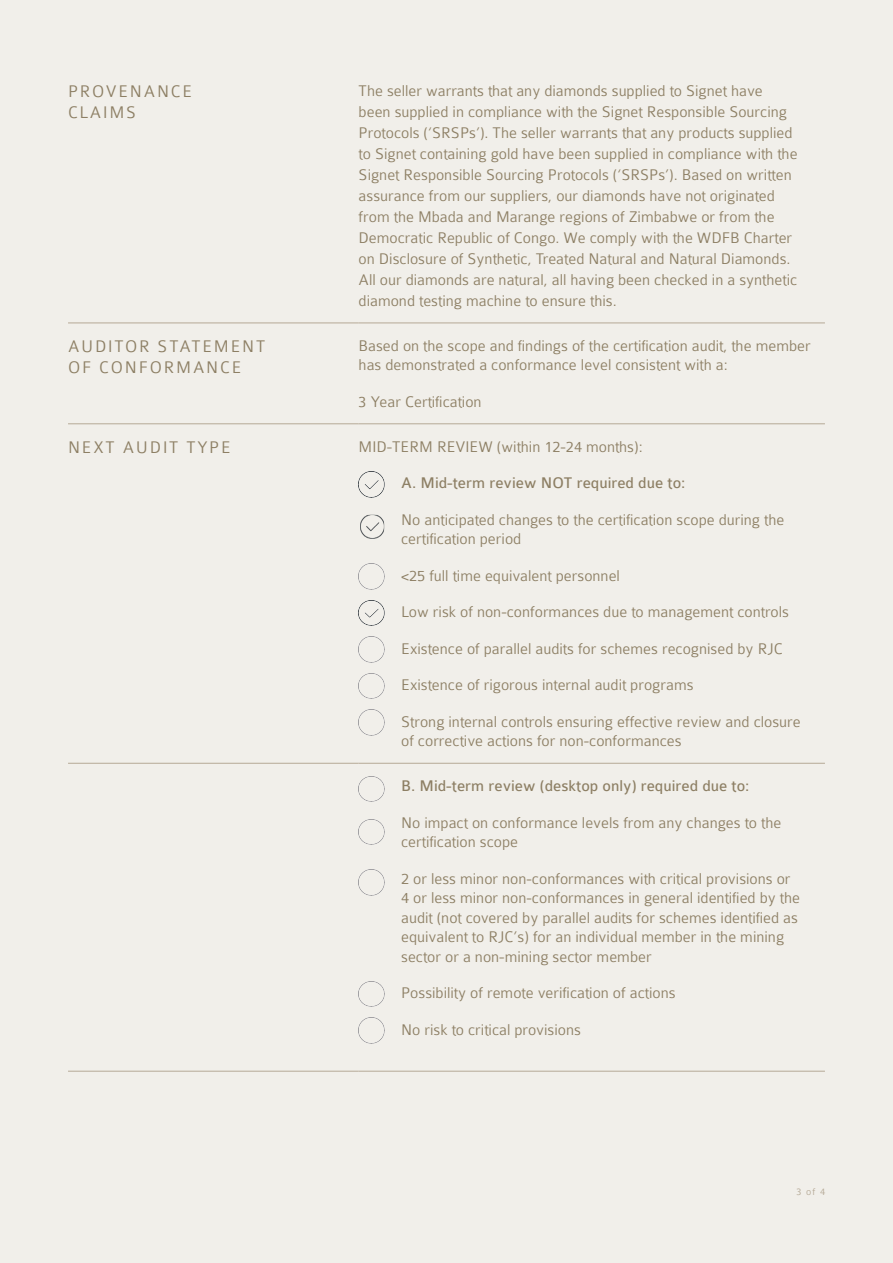
<style>
.page{position:relative;width:893px;height:1263px;background:#f1efea}
.page>*{position:absolute;margin:0;border:0;box-sizing:border-box;transform-origin:0 0}
.t1{font:300 18px/21px "Colaborate";letter-spacing:.1em;color:#8d7f64}
.t2{font:300 16.5px/21px "Colaborate";color:#8d7f64}
.t3{font:16.5px "Colaborate";color:#8d7f64}
.t4{font:300 10.5px "Colaborate";color:#b5a996}
</style>
<div class="page">
<hr style="left:68px;top:323px;width:291px;height:1px;background:#b5a996">
<hr style="left:359px;top:323px;width:466px;height:1px;background:#b5a996">
<hr style="left:68px;top:423px;width:291px;height:1px;background:#b5a996">
<hr style="left:359px;top:423px;width:466px;height:1px;background:#b5a996">
<hr style="left:68px;top:763px;width:291px;height:1px;background:#b5a996">
<hr style="left:359px;top:763px;width:466px;height:1px;background:#b5a996">
<hr style="left:68px;top:1071px;width:291px;height:1px;background:#b5a996">
<hr style="left:359px;top:1071px;width:466px;height:1px;background:#b5a996">
<img style="left:359px;top:472px;width:25px;height:25px">
<img style="left:360px;top:515px;width:24px;height:24px">
<img style="left:359px;top:564px;width:25px;height:25px">
<img style="left:359px;top:600px;width:25px;height:26px">
<img style="left:359px;top:637px;width:25px;height:25px">
<img style="left:359px;top:673px;width:25px;height:26px">
<img style="left:359px;top:710px;width:25px;height:25px">
<img style="left:359px;top:776px;width:25px;height:26px">
<img style="left:359px;top:819px;width:25px;height:26px">
<img style="left:359px;top:870px;width:25px;height:25px">
<img style="left:359px;top:981px;width:25px;height:26px">
<img style="left:359px;top:1018px;width:25px;height:25px">
<p class="t1" style="left:68px;top:81px;width:126px">PROVENANCE<br>CLAIMS</p>
<p class="t2" style="left:359px;top:80px;width:440px">The seller warrants that any diamonds supplied to Signet have been supplied in compliance with the Signet Responsible Sourcing Protocols (‘SRSPs’). The seller warrants that any products supplied to Signet containing gold have been supplied in compliance with the Signet Responsible Sourcing Protocols (‘SRSPs’). Based on written assurance from our suppliers, our diamonds have not originated from the Mbada and Marange regions of Zimbabwe or from the Democratic Republic of Congo. We comply with the WDFB Charter on Disclosure of Synthetic, Treated Natural and Natural Diamonds.<br>All our diamonds are natural, all having been checked in a synthetic diamond testing machine to ensure this.</p>
<p class="t1" style="left:68px;top:336px;width:199px">AUDITOR STATEMENT<br>OF CONFORMANCE</p>
<p class="t2" style="left:359px;top:336px;width:454px;line-height:19.5px">Based on the scope and findings of the certification audit, the member has demonstrated a conformance level consistent with a:</p>
<p class="t2" style="left:359px;top:391px;width:124px">3 Year Certification</p>
<p class="t1" style="left:68px;top:436px;width:164px">NEXT AUDIT TYPE</p>
<p class="t2" style="left:359px;top:436px;width:286px">MID-TERM REVIEW (within 12-24 months):</p>
<p class="t3" style="left:401px;top:474px;width:286px">A. Mid-term review NOT required due to:</p>
<p class="t2" style="left:401px;top:510px;width:385px;line-height:19.5px">No anticipated changes to the certification scope during the certification period</p>
<p class="t2" style="left:401px;top:565px;width:220px">&lt;25 full time equivalent personnel</p>
<p class="t2" style="left:401px;top:601px;width:389px">Low risk of non-conformances due to management controls</p>
<p class="t2" style="left:401px;top:638px;width:383px">Existence of parallel audits for schemes recognised by RJC</p>
<p class="t2" style="left:401px;top:674px;width:294px">Existence of rigorous internal audit programs</p>
<p class="t2" style="left:401px;top:712px;width:401px;line-height:19.5px">Strong internal controls ensuring effective review and closure of corrective actions for non-conformances</p>
<p class="t3" style="left:401px;top:777px;width:350px">B. Mid-term review (desktop only) required due to:</p>
<p class="t2" style="left:401px;top:813px;width:382px;line-height:19.5px">No impact on conformance levels from any changes to the certification scope</p>
<p class="t2" style="left:401px;top:869px;width:400px;line-height:19.5px">2 or less minor non-conformances with critical provisions or 4 or less minor non-conformances in general identified by the audit (not covered by parallel audits for schemes identified as equivalent to RJC’s) for an individual member in the mining sector or a non-mining sector member</p>
<p class="t2" style="left:401px;top:982px;width:276px">Possibility of remote verification of actions</p>
<p class="t2" style="left:401px;top:1019px;width:181px">No risk to critical provisions</p>
<p class="t4" style="left:796px;top:1186px;width:30px">3 of 4</p>
</div>
